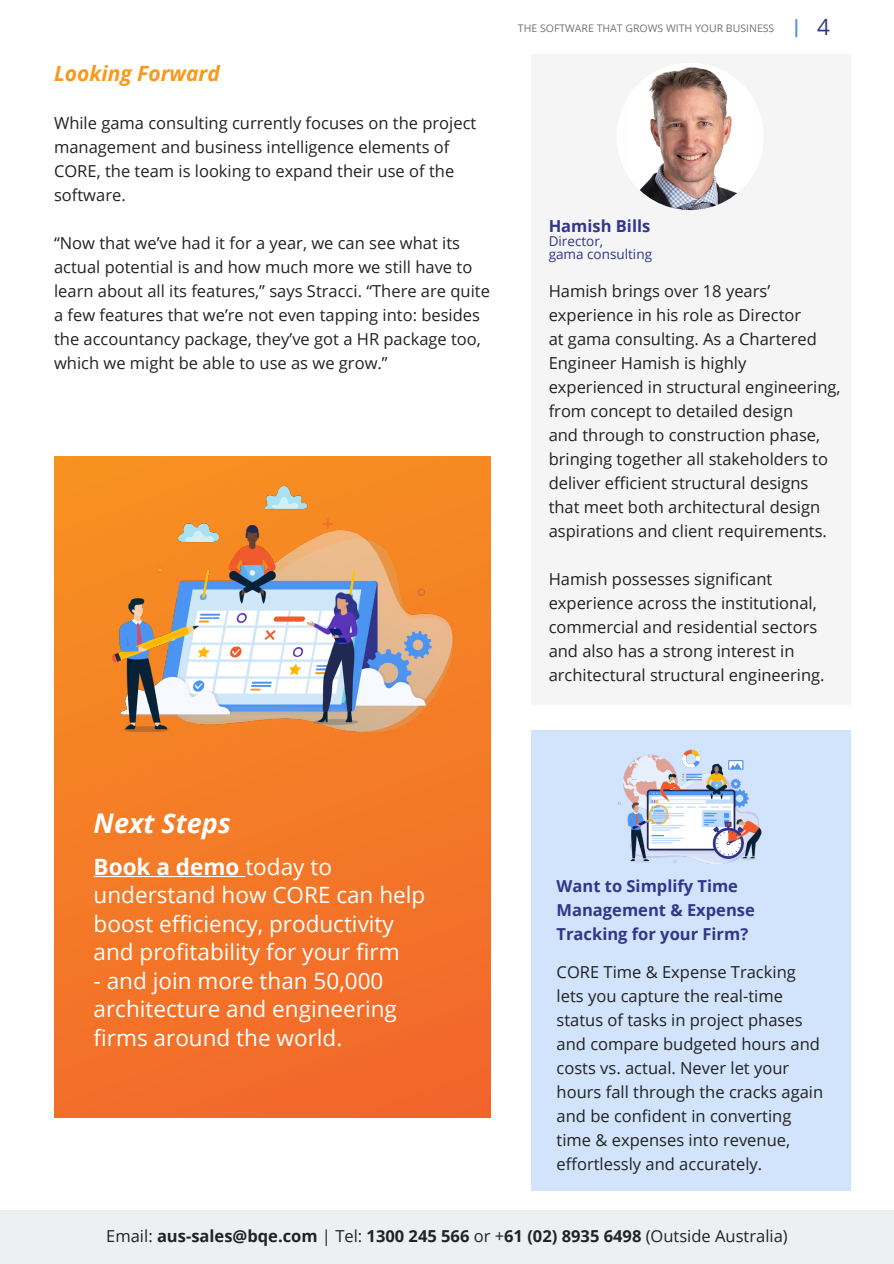
<style>
.page{position:relative;width:894px;height:1264px;background:#fff}
.page>*{position:absolute;margin:0;border:0;box-sizing:border-box;transform-origin:0 0}
.t1{font:italic 700 27px "Open Sans";color:#fff}
.t2{font:22.5px/28.5px "Open Sans";color:#fff}
.t3{font:italic 700 21px "Open Sans";color:#f8991d}
.t4{font:16.5px/24px "Open Sans";color:#212121}
.t5{font:16.5px/24px "Open Sans";color:#222}
.t6{font:700 16.5px "Open Sans";color:#222}
.t7{font:700 16.5px/24px "Open Sans";color:#31368b}
.t8{font:13.5px/13.5px "Open Sans";color:#31368b}
.t9{font:10.5px "Open Sans";color:#737373}
.s1{font-weight:700;font-size:18px;color:#4b94f1}
.s2{font-size:22.5px;color:#31368b}
.s3{font-weight:700}
.s4{font-weight:400}
</style>
<div class="page">
<div style="left:531px;top:730px;width:319px;height:460px;background:#d1e4fc"></div>
<div style="left:531px;top:55px;width:319px;height:650px;background:#f5f5f5"></div>
<div style="left:616px;top:63px;width:147px;height:147px;background:#fefefe;border-radius:50%"></div>
<img style="left:639px;top:67px;width:99px;height:143px">
<div style="left:54px;top:457px;width:436px;height:660px;background:linear-gradient(to bottom,#f78f21,#f2692b)"></div>
<hr style="left:94px;top:876px;width:151px;height:1px;background:#fff">
<div style="left:0;top:1210px;width:893px;height:53px;background:#edf0f1"></div>
<img style="left:112px;top:487px;width:340px;height:244px">
<img style="left:618px;top:749px;width:143px;height:114px">
<p class="t3" style="left:54px;top:59px;width:167px">Looking Forward</p>
<p class="t5" style="left:54px;top:111px;width:424px">While gama consulting currently focuses on the project management and business intelligence elements of CORE, the team is looking to expand their use of the software.</p>
<p class="t5" style="left:54px;top:231px;width:437px">“Now that we’ve had it for a year, we can see what its actual potential is and how much more we still have to learn about all its features,” says Stracci. “There are quite a few features that we’re not even tapping into: besides the accountancy package, they’ve got a HR package too, which we might be able to use as we grow.”</p>
<p class="t9" style="left:518px;top:21px;width:313px">THE SOFTWARE THAT GROWS WITH YOUR BUSINESS <span class="s1">|</span> <span class="s2">4</span></p>
<p class="t7" style="left:548px;top:214px;width:103px">Hamish Bills</p>
<p class="t8" style="left:548px;top:234px;width:105px">Director,<br>gama consulting</p>
<p class="t4" style="left:548px;top:278px;width:293px">Hamish brings over 18 years’ experience in his role as Director<br>at gama consulting. As a Chartered Engineer Hamish is highly experienced in structural engineering, from concept to detailed design<br>and through to construction phase, bringing together all stakeholders to deliver efficient structural designs that meet both architectural design aspirations and client requirements.</p>
<p class="t4" style="left:548px;top:566px;width:277px">Hamish possesses significant experience across the institutional, commercial and residential sectors and also has a strong interest in architectural structural engineering.</p>
<h1 class="t1" style="left:94px;top:804px;width:139px">Next Steps</h1>
<h2 class="t2" style="left:94px;top:851px;width:333px"><span class="s3">Book a demo</span> today to understand how CORE can help boost efficiency, productivity and profitability for your firm</h2>
<h2 class="t2" style="left:94px;top:965px;width:305px">- and join more than 50,000 architecture and engineering firms around the world.</h2>
<p class="t7" style="left:556px;top:873px;width:200px">Want to Simplify Time<br>Management &amp; Expense<br>Tracking for your Firm?</p>
<p class="t4" style="left:556px;top:959px;width:268px">CORE Time &amp; Expense Tracking lets you capture the real-time status of tasks in project phases and compare budgeted hours and costs vs. actual. Never let your hours fall through the cracks again and be confident in converting time &amp; expenses into revenue, effortlessly and accurately.</p>
<p class="t6" style="left:106px;top:1224px;width:682px"><span class="s4">Email:</span> aus-sales@bqe.com <span class="s4">| Tel:</span> 1300 245 566 <span class="s4">or +</span>61 (02) 8935 6498 <span class="s4">(Outside Australia)</span></p>
</div>
